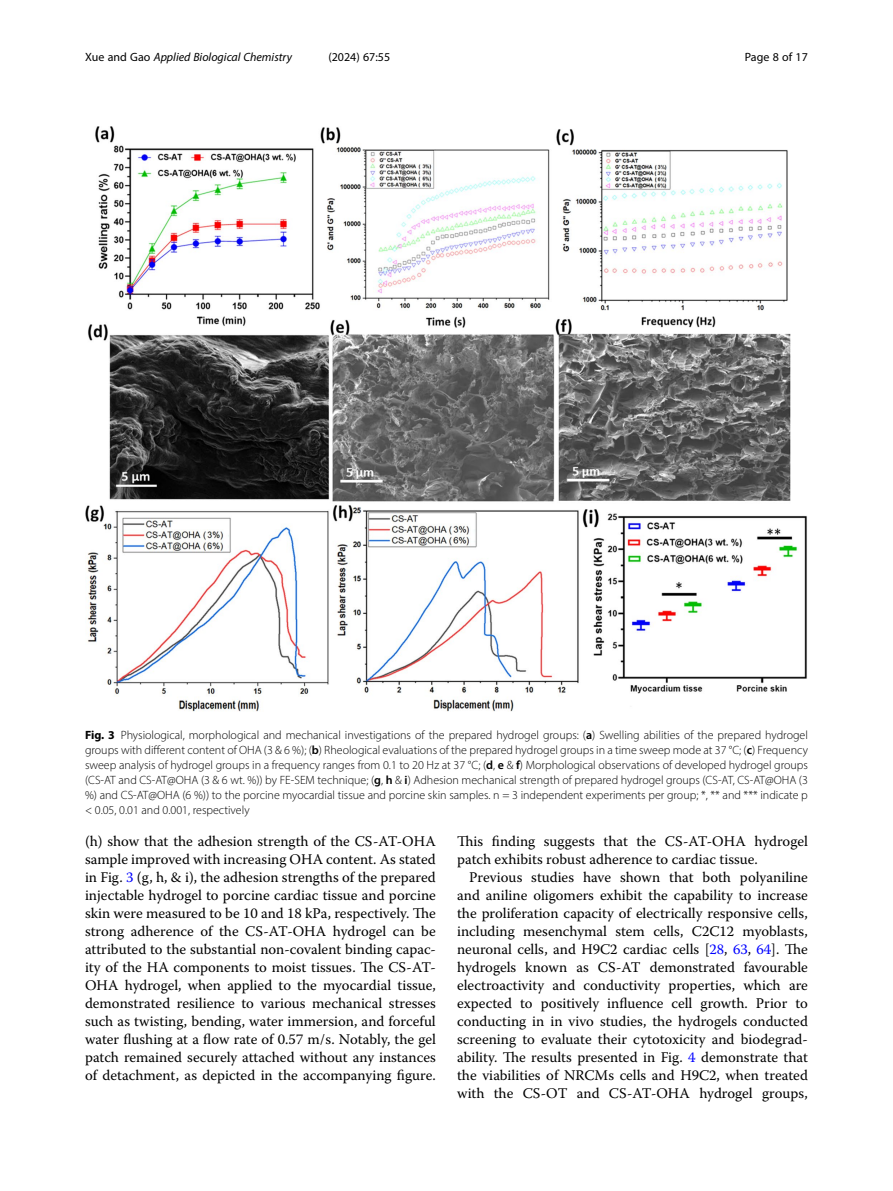
<style>
.page{position:relative;width:893px;height:1191px;background:#fff}
.page>*{position:absolute;margin:0;border:0;box-sizing:border-box;transform-origin:0 0}
.Body_Text_Indent{font:14.7px/18px "Warnock Pro";color:#000;text-align:justify}
.Figure_Caption{font:300 12px/15px "Myriad Pro";color:#000;text-align:justify}
.t1{font:italic 12px "Myriad Pro";color:#000}
.t2{font:12px "Myriad Pro";color:#000}
.s1{font-style:normal}
.s2{font-weight:700}
.s3{font-weight:600}
.s4{color:#00f}
</style>
<div class="page">
<img style="left:85px;top:126px;width:722px;height:586px">
<p class="t1" style="left:85px;top:50px;width:208px"><span class="s1">Xue and Gao</span> Applied Biological Chemistry</p>
<p class="t2" style="left:328px;top:50px;width:63px">(2024) 67:55</p>
<p class="t2" style="left:745px;top:50px;width:65px">Page 8 of 17</p>
<p class="Figure_Caption" style="left:85px;top:727px;width:724px"><span class="s2">Fig. 3</span> Physiological, morphological and mechanical investigations of the prepared hydrogel groups: (<span class="s3">a</span>) Swelling abilities of the prepared hydrogel groups with different content of OHA (3 &amp; 6 %); (<span class="s3">b</span>) Rheological evaluations of the prepared hydrogel groups in a time sweep mode at 37 °C; (<span class="s3">c</span>) Frequency sweep analysis of hydrogel groups in a frequency ranges from 0.1 to 20 Hz at 37 °C; (<span class="s3">d</span>, <span class="s3">e</span> &amp; <span class="s3">f</span>) Morphological observations of developed hydrogel groups (CS-AT and CS-AT@OHA (3 &amp; 6 wt. %)) by FE-SEM technique; (<span class="s3">g</span>, <span class="s3">h</span> &amp; <span class="s3">i</span>) Adhesion mechanical strength of prepared hydrogel groups (CS-AT, CS-AT@OHA (3 %) and CS-AT@OHA (6 %)) to the porcine myocardial tissue and porcine skin samples. n = 3 independent experiments per group; *, ** and *** indicate p &lt; 0.05, 0.01 and 0.001, respectively</p>
<p class="Body_Text_Indent" style="left:85px;top:832px;width:352px">(h) show that the adhesion strength of the CS-AT-OHA sample improved with increasing OHA content. As stated in Fig. <span class="s4">3</span> (g, h, &amp; i), the adhesion strengths of the prepared injectable hydrogel to porcine cardiac tissue and porcine skin were measured to be 10 and 18 kPa, respectively. The strong adherence of the CS-AT-OHA hydrogel can be attributed to the substantial non-covalent binding capac&shy;ity of the HA components to moist tissues. The CS-AT-OHA hydrogel, when applied to the myocardial tissue, demonstrated resilience to various mechanical stresses such as twisting, bending, water immersion, and forceful water flushing at a flow rate of 0.57 m/s. Notably, the gel patch remained securely attached without any instances of detachment, as depicted in the accompanying figure.</p>
<p class="Body_Text_Indent" style="left:457px;top:832px;width:352px">This finding suggests that the CS-AT-OHA hydrogel patch exhibits robust adherence to cardiac tissue.</p>
<p class="Body_Text_Indent" style="left:457px;top:868px;width:352px;text-indent:12px">Previous studies have shown that both polyaniline and aniline oligomers exhibit the capability to increase the proliferation capacity of electrically responsive cells, including mesenchymal stem cells, C2C12 myoblasts, neuronal cells, and H9C2 cardiac cells [<span class="s4">28</span>, <span class="s4">63</span>, <span class="s4">64</span>]. The hydrogels known as CS-AT demonstrated favourable electroactivity and conductivity properties, which are expected to positively influence cell growth. Prior to conducting in in vivo studies, the hydrogels conducted screening to evaluate their cytotoxicity and biodegrad&shy;ability. The results presented in Fig. <span class="s4">4</span> demonstrate that the viabilities of NRCMs cells and H9C2, when treated with the CS-OT and CS-AT-OHA hydrogel groups,</p>
</div>
